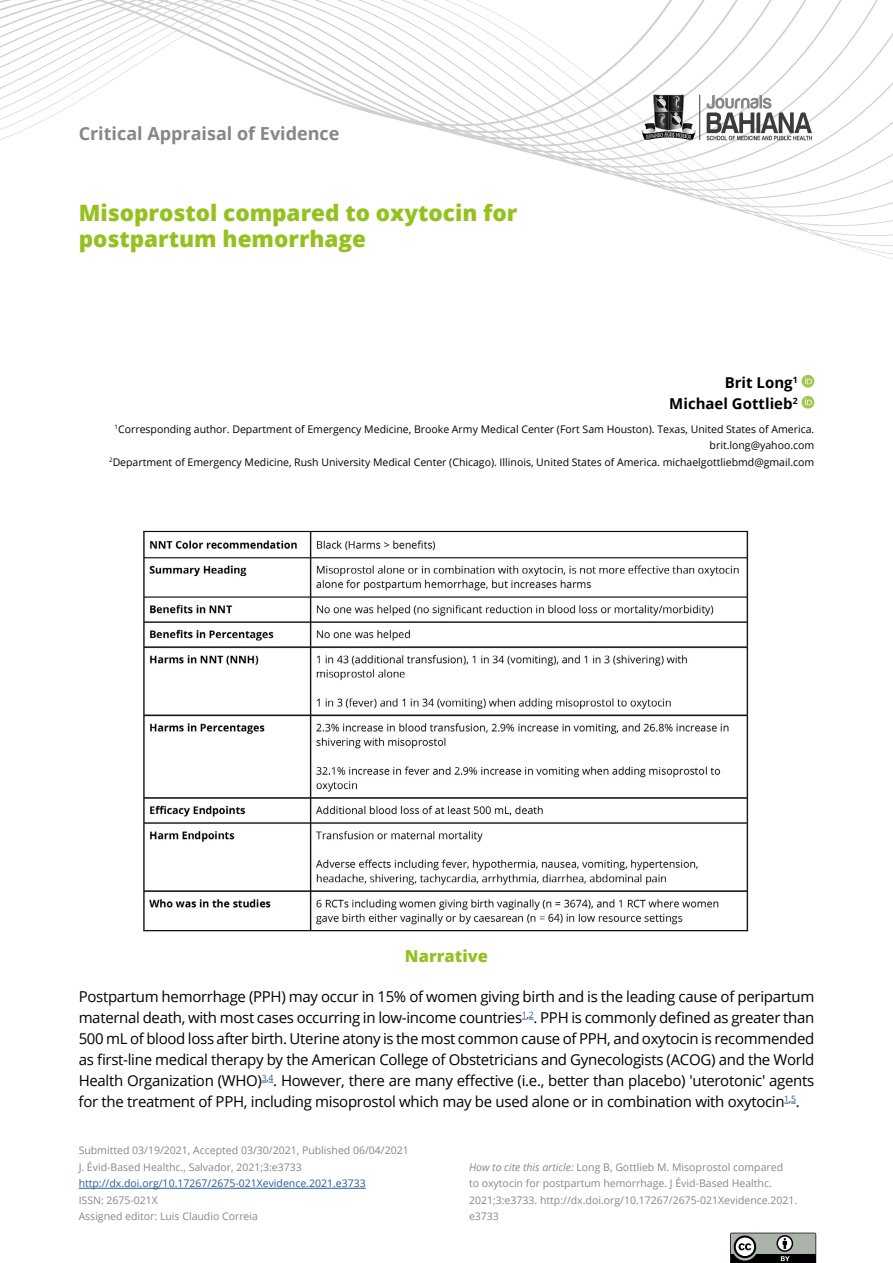
<style>
.page{position:relative;width:893px;height:1263px;background:#fff}
.page>*{position:absolute;margin:0;border:0;box-sizing:border-box;transform-origin:0 0}
.t1{font:800 22.5px/25.5px "Open Sans";color:#95c11f}
.t2{font:700 18px "Open Sans";color:#878787}
.t3{font:800 16.5px "Open Sans";color:#95c11f}
.t4{font:15px/21px "Open Sans";letter-spacing:-.02em;color:#000;text-align:justify}
.t5{font:700 15px/21px "Open Sans";color:#000;text-align:right}
.t6{font:10.5px/16.5px "Open Sans";color:#878787}
.t7{font:10.5px/16.5px "Open Sans";color:#000;text-align:right}
.t8{font:10.5px "Open Sans";color:#275b9b}
.s1{font-style:italic}
</style>
<div class="page">
<svg style="left:730px;top:1233px;width:86px;height:30px;background:#757875"></svg>
<svg style="left:0;top:0;width:893px;height:259px"></svg>
<hr style="left:699px;top:95px;width:1px;height:45px;background:#3c3c3b">
<svg style="left:707px;top:95px;width:105px;height:45px"></svg>
<svg style="left:642px;top:95px;width:54px;height:45px"></svg>
<img style="left:143px;top:530px;width:606px;height:402px">
<svg style="left:801px;top:375px;width:13px;height:13px"></svg>
<svg style="left:801px;top:396px;width:13px;height:13px"></svg>
<hr style="left:79px;top:1188px;width:287px;height:1px;background:#275b9b">
<p class="t2" style="left:79px;top:121px;width:262px">Critical Appraisal of Evidence</p>
<h1 class="t1" style="left:79px;top:199px;width:440px">Misoprostol compared to oxytocin for postpartum hemorrhage</h1>
<p class="t5" style="left:669px;top:371px;width:130px">Brit Long<sup>1<br></sup>Michael Gottlieb<sup>2</sup></p>
<p class="t7" style="left:109px;top:420px;width:707px"><sup>1</sup>Corresponding author. Department of Emergency Medicine, Brooke Army Medical Center (Fort Sam Houston). Texas, United States of America. brit.long@yahoo.com<br><sup>2</sup>Department of Emergency Medicine, Rush University Medical Center (Chicago). Illinois, United States of America. michaelgottliebmd@gmail.com</p>
<p class="t3" style="left:405px;top:943px;width:85px">Narrative</p>
<p class="t4" style="left:79px;top:986px;width:737px">Postpartum hemorrhage (PPH) may occur in 15% of women giving birth and is the leading cause of peripartum maternal death, with most cases occurring in low-income countries<sup>1</sup><sup>,</sup><sup>2</sup>. PPH is commonly defined as greater than 500 mL of blood loss after birth. Uterine atony is the most common cause of PPH, and oxytocin is recommended as first-line medical therapy by the American College of Obstetricians and Gynecologists (ACOG) and the World Health Organization (WHO)<sup>3</sup><sup>,</sup><sup>4</sup>. However, there are many effective (i.e., better than placebo) 'uterotonic' agents for the treatment of PPH, including misoprostol which may be used alone or in combination with oxytocin<sup>1</sup><sup>,</sup><sup>5</sup>.</p>
<p class="t6" style="left:79px;top:1142px;width:332px">Submitted 03/19/2021, Accepted 03/30/2021, Published 06/04/2021<br>J. Évid-Based Healthc., Salvador, 2021;3:e3733</p>
<p class="t8" style="left:79px;top:1176px;width:289px">http://dx.doi.org/10.17267/2675-021Xevidence.2021.e3733</p>
<p class="t6" style="left:79px;top:1191px;width:181px">ISSN: 2675-021X<br>Assigned editor: Luis Claudio Correia</p>
<p class="t6" style="left:469px;top:1158px;width:330px"><span class="s1">How to cite this article:</span> Long B, Gottlieb M. Misoprostol compared<br>to oxytocin for postpartum hemorrhage. J Évid-Based Healthc.<br>2021;3:e3733. http://dx.doi.org/10.17267/2675-021Xevidence.2021. e3733</p>
</div>
